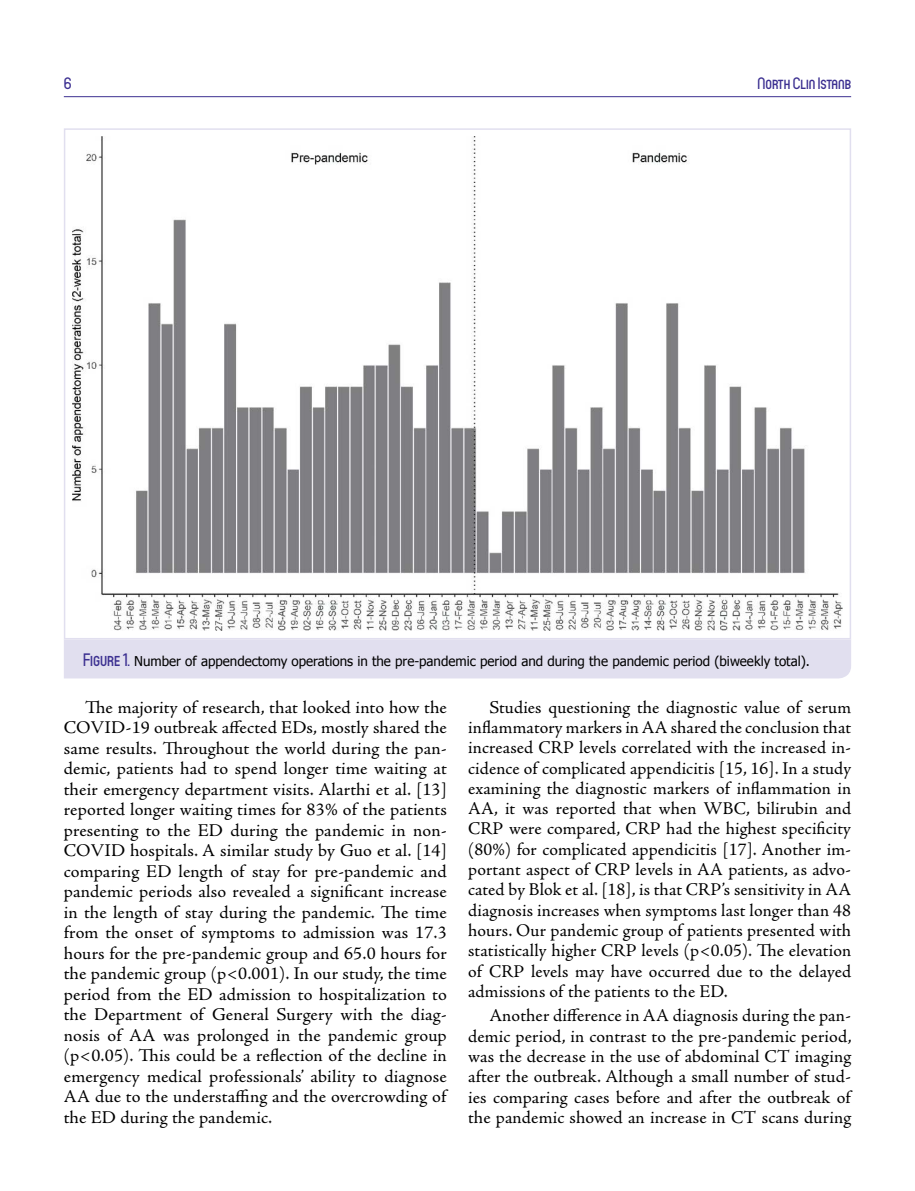
<style>
.page{position:relative;width:915px;height:1191px;background:#fff}
.page>*{position:absolute;margin:0;border:0;box-sizing:border-box;transform-origin:0 0}
.t1{font:18px/20.5px "Adobe Jenson Pro";letter-spacing:.005em;color:#000;text-align:justify}
.t2{font:500 16.5px "Circula";color:#3c3091}
.t3{font:13.5px "Tahoma";color:#000}
.s1{font-family:"Circula";font-weight:500;font-size:18px;color:#3c3091}
</style>
<div class="page">
<hr style="left:64px;top:96px;width:786px;height:1px;background:#3c3091">
<img style="left:72px;top:137px;width:770px;height:494px">
<div style="left:64px;top:639px;width:786px;height:39px;background:#e1dfef"></div>
<p class="t2" style="left:64px;top:73px;width:9px">6</p>
<p class="t2" style="left:757px;top:73px;width:95px">North Clin Istanb</p>
<p class="t3" style="left:83px;top:652px;width:728px"><span class="s1">Figure 1.</span> Number of appendectomy operations in the pre-pandemic period and during the pandemic period (biweekly total).</p>
<p class="t1" style="left:64px;top:697px;width:384px;text-indent:21px">The majority of research, that looked into how the COVID-19 outbreak affected EDs, mostly shared the same results. Throughout the world during the pan&shy;demic, patients had to spend longer time waiting at their emergency department visits. Alarthi et al. [13] reported longer waiting times for 83% of the patients presenting to the ED during the pandemic in non-COVID hospitals. A similar study by Guo et al. [14] comparing ED length of stay for pre-pandemic and pandemic periods also revealed a significant increase in the length of stay during the pandemic. The time from the onset of symptoms to admission was 17.3 hours for the pre-pandemic group and 65.0 hours for the pandemic group (p&lt;0.001). In our study, the time period from the ED admission to hospitalization to the Department of General Surgery with the diag&shy;nosis of AA was prolonged in the pandemic group (p&lt;0.05). This could be a reflection of the decline in emergency medical professionals’ ability to diagnose AA due to the understaffing and the overcrowding of the ED during the pandemic.</p>
<p class="t1" style="left:468px;top:697px;width:384px;text-indent:21px">Studies questioning the diagnostic value of serum inflammatory markers in AA shared the conclusion that increased CRP levels correlated with the increased in&shy;cidence of complicated appendicitis [15, 16]. In a study examining the diagnostic markers of inflammation in AA, it was reported that when WBC, bilirubin and CRP were compared, CRP had the highest specificity (80%) for complicated appendicitis [17]. Another im&shy;portant aspect of CRP levels in AA patients, as advo&shy;cated by Blok et al. [18], is that CRP’s sensitivity in AA diagnosis increases when symptoms last longer than 48 hours. Our pandemic group of patients presented with statistically higher CRP levels (p&lt;0.05). The elevation of CRP levels may have occurred due to the delayed admissions of the patients to the ED.</p>
<p class="t1" style="left:468px;top:1006px;width:385px;text-indent:21px">Another difference in AA diagnosis during the pan&shy;demic period, in contrast to the pre-pandemic period, was the decrease in the use of abdominal CT imaging after the outbreak. Although a small number of stud&shy;ies comparing cases before and after the outbreak of the pandemic showed an increase in CT scans during</p>
</div>
